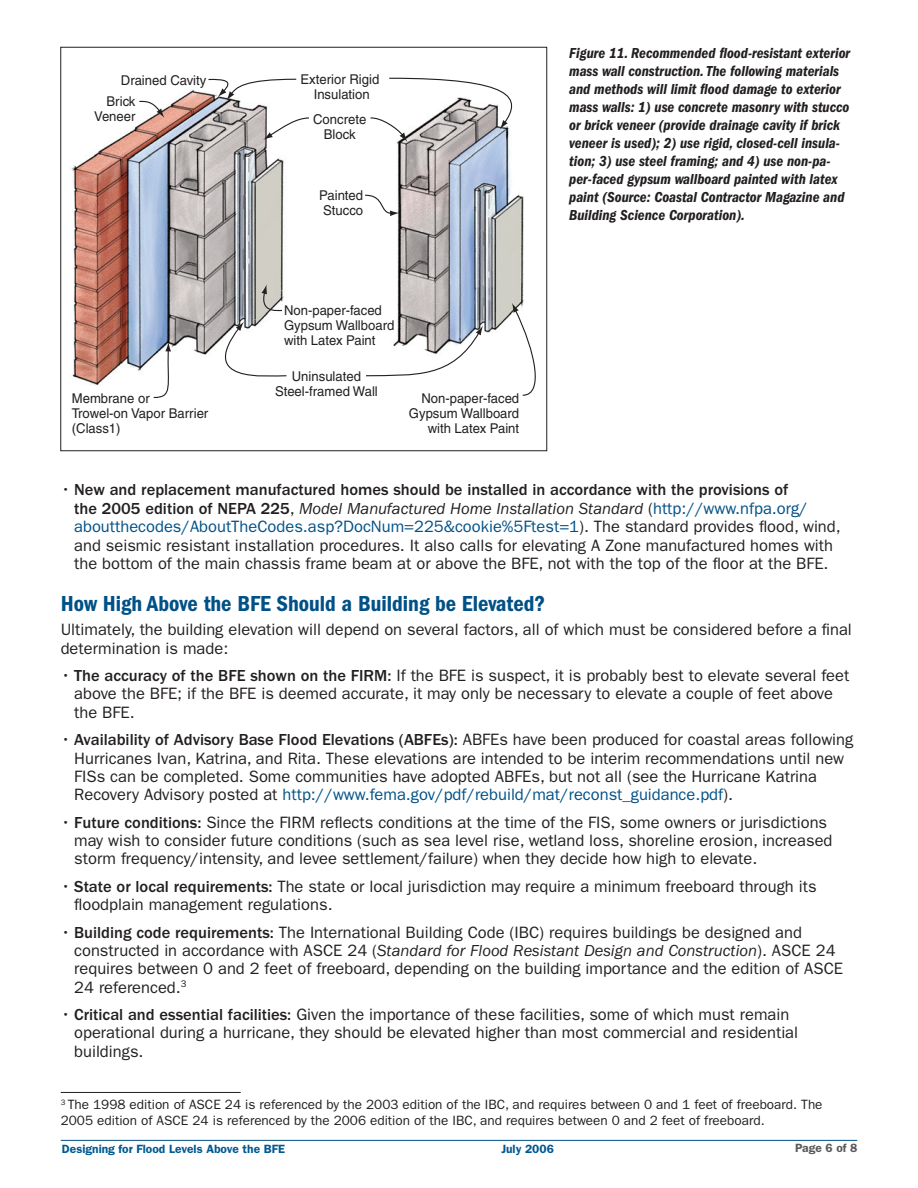
<style>
.page{position:relative;width:918px;height:1188px;background:#fff}
.page>*{position:absolute;margin:0;border:0;box-sizing:border-box;transform-origin:0 0}
.HGCC_sub{font:22.5px "ITC Franklin Gothic Std Dm Cd";color:#005187}
.HGCC_body_bullet0{font:16.5px/18.3px "ITC Franklin Gothic Std";color:#231f20}
.HGCC_body{font:16.5px/18.3px "ITC Franklin Gothic Std";color:#231f20}
.t1{font:15px/18px "ITC Franklin Gothic Std Dm Cd It";color:#231f20}
.t2{font:13.5px/15px "Helvetica";color:#231f20}
.t3{font:13.5px/16.2px "ITC Franklin Gothic Std";color:#231f20}
.t4{font:600 12px "ITC Franklin Gothic Std";color:#005992}
.t5{font:600 12px "ITC Franklin Gothic Std";color:#5a5a5d}
.s1{font-weight:500}
.s2{font-style:italic}
.s3{color:#005187}
</style>
<div class="page">
<hr style="left:61px;top:1140px;width:796px;height:1px;background:#005187">
<hr style="left:61px;top:1092px;width:180px;height:1px;background:#231f20">
<img style="left:71px;top:89px;width:453px;height:296px">
<svg style="left:260px;top:284px;width:23px;height:29px"></svg>
<svg style="left:512px;top:303px;width:24px;height:93px"></svg>
<svg style="left:364px;top:194px;width:36px;height:22px"></svg>
<svg style="left:196px;top:322px;width:92px;height:61px"></svg>
<svg style="left:365px;top:326px;width:118px;height:53px"></svg>
<svg style="left:153px;top:342px;width:20px;height:56px"></svg>
<svg style="left:138px;top:100px;width:26px;height:18px"></svg>
<svg style="left:263px;top:117px;width:47px;height:23px"></svg>
<svg style="left:369px;top:77px;width:153px;height:65px"></svg>
<svg style="left:207px;top:78px;width:90px;height:23px"></svg>
<p class="t2" style="left:121px;top:72px;width:87px">Drained Cavity</p>
<p class="t2" style="left:301px;top:72px;width:80px;text-align:center">Exterior Rigid<br>Insulation</p>
<p class="t2" style="left:94px;top:94px;width:43px;text-align:right">Brick<br>Veneer</p>
<p class="t2" style="left:313px;top:111px;width:55px;text-align:center">Concrete<br>Block</p>
<p class="t2" style="left:319px;top:188px;width:45px">Painted<br>Stucco</p>
<p class="t2" style="left:72px;top:391px;width:138px">Membrane or<br>Trowel-on Vapor Barrier (Class1)</p>
<p class="t2" style="left:284px;top:302px;width:112px">Non-paper-faced<br>Gypsum Wallboard with Latex Paint</p>
<p class="t2" style="left:275px;top:368px;width:104px;text-align:center">Uninsulated<br>Steel-framed Wall</p>
<p class="t2" style="left:409px;top:391px;width:112px;text-align:right">Non-paper-faced<br>Gypsum Wallboard with Latex Paint</p>
<p class="t1" style="left:569px;top:44px;width:282px">Figure 11. Recommended flood-resistant exterior mass wall construction. The following materials and methods will limit flood damage to exterior mass walls: 1) use concrete masonry with stucco or brick veneer (provide drainage cavity if brick veneer is used); 2) use rigid, closed-cell insula&shy;tion; 3) use steel framing; and 4) use non-pa&shy;per-faced gypsum wallboard painted with latex paint (Source: Coastal Contractor Magazine and Building Science Corporation).</p>
<p class="HGCC_body_bullet0" style="left:74px;top:481px;width:768px;text-indent:-14px">• <span class="s1">New and replacement manufactured homes should be installed in accordance with the provisions of<br>the 2005 edition of NEPA 225</span>, <span class="s2">Model Manufactured Home Installation Standard</span> (<span class="s3">http://www.nfpa.org/ aboutthecodes/AboutTheCodes.asp?DocNum=225&amp;cookie%5Ftest=1</span>). The standard provides flood, wind, and seismic resistant installation procedures. It also calls for elevating A Zone manufactured homes with the bottom of the main chassis frame beam at or above the BFE, not with the top of the floor at the BFE.</p>
<p class="HGCC_sub" style="left:61px;top:591px;width:486px">How High Above the BFE Should a Building be Elevated?</p>
<p class="HGCC_body" style="left:61px;top:621px;width:793px">Ultimately, the building elevation will depend on several factors, all of which must be considered before a final determination is made:</p>
<p class="HGCC_body_bullet0" style="left:74px;top:666px;width:777px;text-indent:-14px">• <span class="s1">The accuracy of the BFE shown on the FIRM:</span> If the BFE is suspect, it is probably best to elevate several feet above the BFE; if the BFE is deemed accurate, it may only be necessary to elevate a couple of feet above the BFE.</p>
<p class="HGCC_body_bullet0" style="left:74px;top:730px;width:781px;text-indent:-14px">• <span class="s1">Availability of Advisory Base Flood Elevations (ABFEs):</span> ABFEs have been produced for coastal areas following Hurricanes Ivan, Katrina, and Rita. These elevations are intended to be interim recommendations until new FISs can be completed. Some communities have adopted ABFEs, but not all (see the Hurricane Katrina Recovery Advisory posted at <span class="s3">http://www.fema.gov/pdf/rebuild/mat/reconst_guidance.pdf</span>).</p>
<p class="HGCC_body_bullet0" style="left:74px;top:813px;width:760px;text-indent:-14px">• <span class="s1">Future conditions:</span> Since the FIRM reflects conditions at the time of the FIS, some owners or jurisdictions may wish to consider future conditions (such as sea level rise, wetland loss, shoreline erosion, increased storm frequency/intensity, and levee settlement/failure) when they decide how high to elevate.</p>
<p class="HGCC_body_bullet0" style="left:74px;top:877px;width:744px;text-indent:-14px">• <span class="s1">State or local requirements:</span> The state or local jurisdiction may require a minimum freeboard through its floodplain management regulations.</p>
<p class="HGCC_body_bullet0" style="left:74px;top:923px;width:770px;text-indent:-14px">• <span class="s1">Building code requirements:</span> The International Building Code (IBC) requires buildings be designed and constructed in accordance with ASCE 24 (<span class="s2">Standard for Flood Resistant Design and Construction</span>). ASCE 24 requires between 0 and 2 feet of freeboard, depending on the building importance and the edition of ASCE 24 referenced.<sup>3</sup></p>
<p class="HGCC_body_bullet0" style="left:74px;top:1005px;width:725px;text-indent:-14px">• <span class="s1">Critical and essential facilities:</span> Given the importance of these facilities, some of which must remain operational during a hurricane, they should be elevated higher than most commercial and residential buildings.</p>
<p class="t3" style="left:61px;top:1097px;width:763px"><sup>3</sup> The 1998 edition of ASCE 24 is referenced by the 2003 edition of the IBC, and requires between 0 and 1 feet of freeboard. The<br>2005 edition of ASCE 24 is referenced by the 2006 edition of the IBC, and requires between 0 and 2 feet of freeboard.</p>
<p class="t4" style="left:62px;top:1142px;width:225px">Designing for Flood Levels Above the BFE</p>
<p class="t4" style="left:501px;top:1142px;width:54px">July 2006</p>
<p class="t5" style="left:795px;top:1141px;width:64px">Page of 8</p>
</div>
